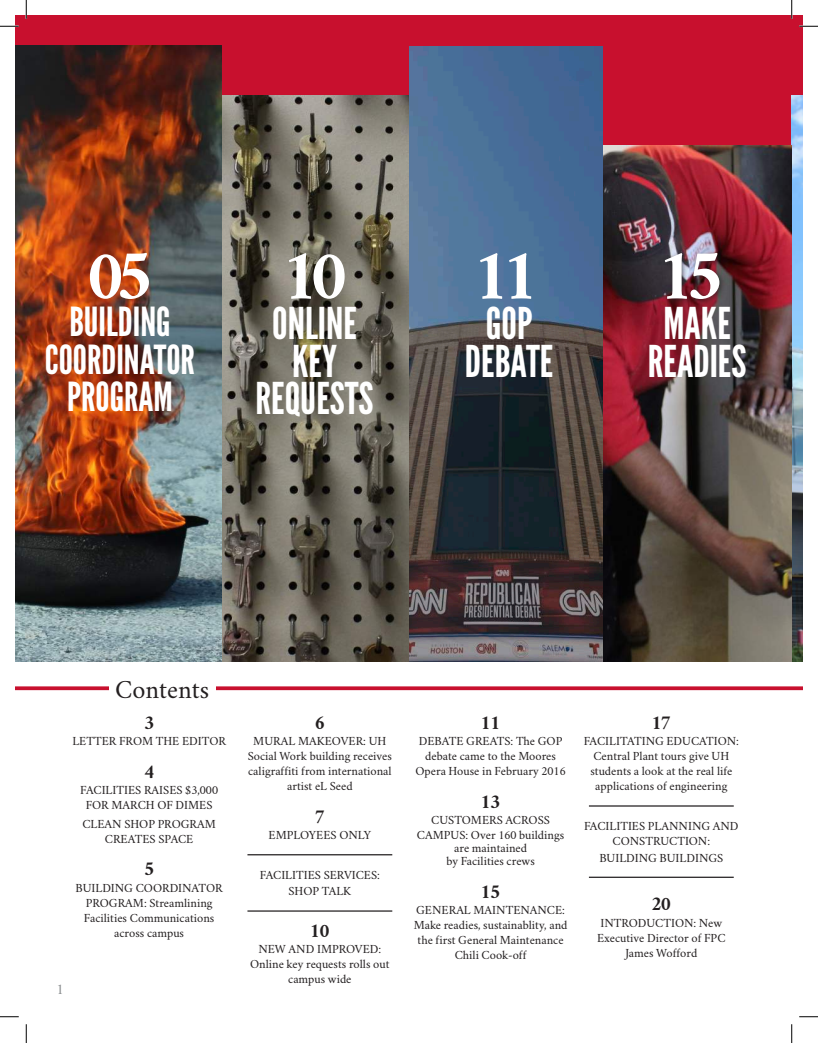
<style>
.page{position:relative;width:818px;height:1043px;background:#fff}
.page>*{position:absolute;margin:0;border:0;box-sizing:border-box;transform-origin:0 0}
.t1{font:700 72.5px "Crimson";letter-spacing:-.08em;color:#fff}
.t2{font:43.75px/37.5px "League Gothic";color:#fff;text-align:center}
.t3{font:40px/37.5px "League Gothic";color:#fff;text-align:center}
.t4{font:26.25px "Crimson";color:#231f20}
.t5{font:700 20px "Crimson";color:#231f20}
.t6{font:15px "Crimson";color:#888b8d}
.t7{font:12.5px/15px "Crimson";color:#231f20;text-align:center}
</style>
<div class="page">
<svg style="left:15px;top:686px;width:787px;height:4px;background:#cd2742"></svg>
<div style="left:15px;top:15px;width:787px;height:463px;background:#c8102e"></div>
<img style="left:221px;top:95px;width:188px;height:566px">
<hr style="left:247px;top:854px;width:145px;height:1px;background:#231f20">
<hr style="left:247px;top:910px;width:145px;height:1px;background:#231f20">
<hr style="left:589px;top:805px;width:144px;height:1px;background:#231f20">
<hr style="left:589px;top:876px;width:144px;height:1px;background:#231f20">
<img style="left:791px;top:95px;width:11px;height:566px">
<img style="left:602px;top:146px;width:189px;height:515px">
<img style="left:15px;top:46px;width:206px;height:615px">
<img style="left:409px;top:46px;width:193px;height:615px">
<div style="left:661px;top:249px;width:65px;height:57px;background:#231f20;opacity:.72"></div>
<div style="left:109px;top:677px;width:106px;height:22px;background:#fff"></div>
<svg style="left:0;top:25px;width:19px;height:2px"></svg>
<svg style="left:799px;top:25px;width:19px;height:2px"></svg>
<svg style="left:0;top:1016px;width:19px;height:1px"></svg>
<svg style="left:799px;top:1016px;width:19px;height:1px"></svg>
<svg style="left:25px;top:0;width:2px;height:19px"></svg>
<svg style="left:25px;top:1024px;width:2px;height:18px"></svg>
<svg style="left:790px;top:0;width:2px;height:19px"></svg>
<svg style="left:791px;top:1024px;width:1px;height:18px"></svg>
<h1 class="t1" style="left:88px;top:220px;width:65px">05</h1>
<h1 class="t1" style="left:282px;top:220px;width:65px">10</h1>
<h1 class="t1" style="left:474px;top:220px;width:65px">11</h1>
<h1 class="t1" style="left:658px;top:220px;width:65px">15</h1>
<h2 class="t2" style="left:647px;top:305px;width:100px">MAKE<br>READIES</h2>
<h3 class="t3" style="left:45px;top:303px;width:152px">BUILDING<br>COORDINATOR<br>PROGRAM</h3>
<h2 class="t2" style="left:465px;top:305px;width:90px">GOP<br>DEBATE</h2>
<h2 class="t2" style="left:255px;top:305px;width:120px">ONLINE<br>KEY<br>REQUESTS</h2>
<h3 class="t4" style="left:115px;top:668px;width:96px">Contents</h3>
<h3 class="t5" style="left:144px;top:707px;width:11px">3</h3>
<p class="t7" style="left:72px;top:732px;width:155px">LETTER FROM THE EDITOR</p>
<h3 class="t5" style="left:144px;top:756px;width:11px">4</h3>
<p class="t7" style="left:80px;top:781px;width:139px">FACILITIES RAISES $3,000<br>FOR MARCH OF DIMES</p>
<p class="t7" style="left:82px;top:814px;width:135px">CLEAN SHOP PROGRAM<br>CREATES SPACE</p>
<h3 class="t5" style="left:144px;top:853px;width:11px">5</h3>
<p class="t7" style="left:75px;top:878px;width:149px">BUILDING COORDINATOR<br>PROGRAM: Streamlining<br>Facilities Communications across campus</p>
<p class="t6" style="left:56px;top:977px;width:9px">1</p>
<h3 class="t5" style="left:315px;top:707px;width:11px">6</h3>
<p class="t7" style="left:248px;top:732px;width:146px">MURAL MAKEOVER: UH<br>Social Work building receives caligraffiti from international artist eL Seed</p>
<h3 class="t5" style="left:315px;top:801px;width:11px">7</h3>
<p class="t7" style="left:268px;top:826px;width:104px">EMPLOYEES ONLY</p>
<p class="t7" style="left:260px;top:865px;width:122px;line-height:16.2px">FACILITIES SERVICES:<br>SHOP TALK</p>
<h3 class="t5" style="left:310px;top:915px;width:21px">10</h3>
<p class="t7" style="left:250px;top:939px;width:141px">NEW AND IMPROVED:<br>Online key requests rolls out campus wide</p>
<h3 class="t5" style="left:481px;top:707px;width:21px">11</h3>
<p class="t7" style="left:415px;top:732px;width:152px">DEBATE GREATS: The GOP debate came to the Moores<br>Opera House in February 2016</p>
<h3 class="t5" style="left:481px;top:786px;width:21px">13</h3>
<p class="t7" style="left:417px;top:811px;width:149px">CUSTOMERS ACROSS<br>CAMPUS: Over 160 buildings</p>
<p class="t7" style="left:446px;top:839px;width:90px;line-height:13.8px">are maintained<br>by Facilities crews</p>
<h3 class="t5" style="left:481px;top:876px;width:21px">15</h3>
<p class="t7" style="left:413px;top:901px;width:155px">GENERAL MAINTENANCE:<br>Make readies, sustainablity, and the first General Maintenance<br>Chili Cook-off</p>
<h3 class="t5" style="left:651px;top:707px;width:21px">17</h3>
<p class="t7" style="left:583px;top:732px;width:157px">FACILITATING EDUCATION:<br>Central Plant tours give UH students a look at the real life applications of engineering</p>
<p class="t7" style="left:584px;top:817px;width:156px">FACILITIES PLANNING AND<br>CONSTRUCTION:</p>
<p class="t7" style="left:599px;top:848px;width:125px">BUILDING BUILDINGS</p>
<h3 class="t5" style="left:651px;top:888px;width:21px">20</h3>
<p class="t7" style="left:597px;top:913px;width:130px">INTRODUCTION: New<br>Executive Director of FPC<br>James Wofford</p>
</div>
